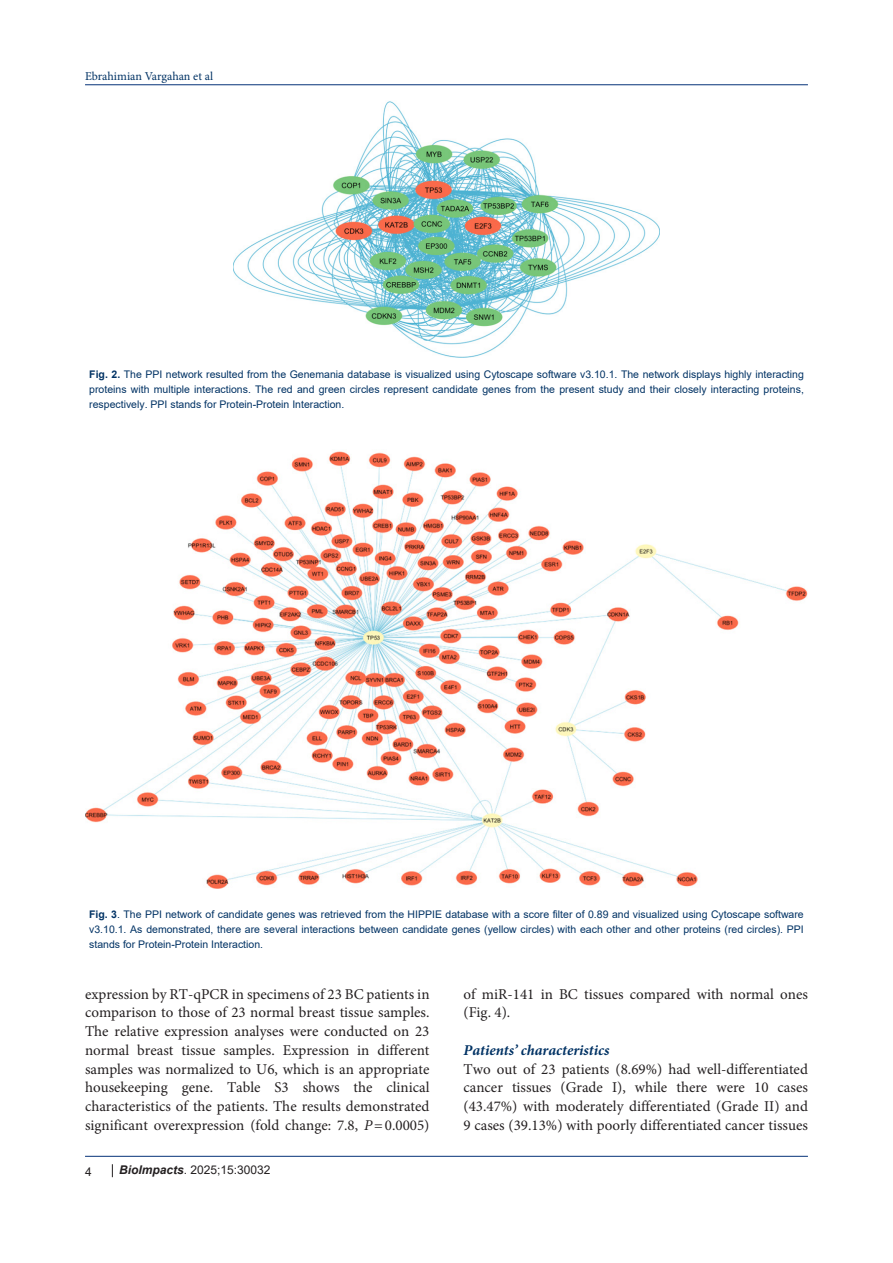
<style>
.page{position:relative;width:893px;height:1263px;background:#fff}
.page>*{position:absolute;margin:0;border:0;box-sizing:border-box;transform-origin:0 0}
.t1{font:15px/18.8px "Minion Pro";color:#231f20;text-align:justify}
.heading_1{font:italic 700 15px "Minion Pro";color:#003264}
.t2{font:12px "Arial";color:#231f20}
.t3{font:12px "Minion Pro";color:#003264}
.t4{font:10.5px/15px "Arial";color:#003264;text-align:justify}
.s1{font-weight:700}
.s2{font-style:italic}
.s3{font-weight:700;font-style:italic}
</style>
<div class="page">
<hr style="left:85px;top:84px;width:723px;height:1px;background:#053278">
<hr style="left:85px;top:1156px;width:723px;height:1px;background:#053278">
<svg style="left:112px;top:1164px;width:1px;height:13px"></svg>
<img style="left:234px;top:101px;width:425px;height:256px">
<img style="left:85px;top:451px;width:723px;height:437px">
<p class="t3" style="left:85px;top:68px;width:130px">Ebrahimian Vargahan et al</p>
<p class="t4" style="left:89px;top:366px;width:716px"><span class="s1">Fig. 2.</span> The PPI network resulted from the Genemania database is visualized using Cytoscape software v3.10.1. The network displays highly interacting proteins with multiple interactions. The red and green circles represent candidate genes from the present study and their closely interacting proteins, respectively. PPI stands for Protein-Protein Interaction.</p>
<p class="t4" style="left:89px;top:907px;width:716px"><span class="s1">Fig. 3</span>. The PPI network of candidate genes was retrieved from the HIPPIE database with a score filter of 0.89 and visualized using Cytoscape software v3.10.1. As demonstrated, there are several interactions between candidate genes (yellow circles) with each other and other proteins (red circles). PPI stands for Protein-Protein Interaction.</p>
<p class="t1" style="left:85px;top:984px;width:346px">expression by RT-qPCR in specimens of 23 BC patients in comparison to those of 23 normal breast tissue samples.<br>The relative expression analyses were conducted on 23 normal breast tissue samples. Expression in different samples was normalized to U6, which is an appropriate housekeeping gene. Table S3 shows the clinical characteristics of the patients. The results demonstrated significant overexpression (fold change: 7.8, <span class="s2">P</span>=0.0005)</p>
<p class="t1" style="left:463px;top:984px;width:346px">of miR-141 in BC tissues compared with normal ones (Fig. 4).</p>
<p class="heading_1" style="left:463px;top:1039px;width:147px">Patients’ characteristics</p>
<p class="t1" style="left:463px;top:1059px;width:346px">Two out of 23 patients (8.69%) had well-differentiated cancer tissues (Grade I), while there were 10 cases (43.47%) with moderately differentiated (Grade II) and 9 cases (39.13%) with poorly differentiated cancer tissues</p>
<p class="t2" style="left:85px;top:1163px;width:8px">4</p>
<p class="t2" style="left:119px;top:1162px;width:153px"><span class="s3">BioImpacts</span>. 2025;15:30032</p>
</div>
